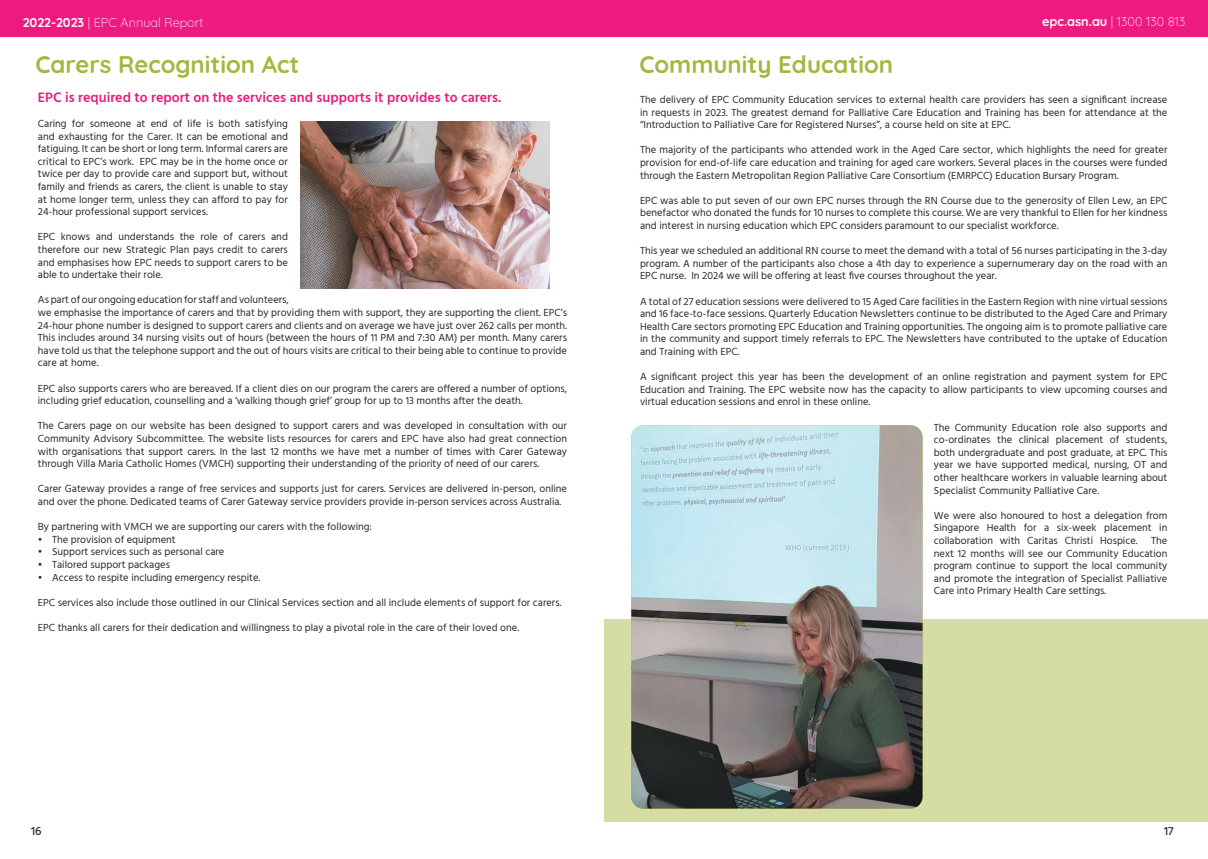
<style>
.page{position:relative;width:1208px;height:859px;background:#fff}
.page>*{position:absolute;margin:0;border:0;box-sizing:border-box;transform-origin:0 0}
.t1{font:700 24px "Quicksand";color:#a5b73f}
.t2{font:600 14px "Hind Vadodara";color:#ed1a80}
.t3{font:300 12.8px "Quicksand";color:#fff}
.t4{font:500 12px "Hind Vadodara";color:#2b292a}
.t5{font:10.5px/12.6px "Hind Vadodara";color:#2b292a;text-align:justify}
.s1{font-weight:700}
</style>
<div class="page">
<div style="left:0;top:0;width:604px;height:37px;background:#ed1a80"></div>
<div style="left:604px;top:0;width:604px;height:37px;background:#ed1a80"></div>
<img style="left:300px;top:122px;width:249px;height:166px">
<div style="left:604px;top:619px;width:604px;height:202px;background:#d5dca4"></div>
<img style="left:631px;top:425px;width:291px;height:384px">
<p class="t3" style="left:23px;top:17px;width:182px"><span class="s1">2022-2023</span> | EPC Annual Report</p>
<p class="t3" style="left:1042px;top:16px;width:145px"><span class="s1">epc.asn.au</span> | 1300 130 813</p>
<h1 class="t1" style="left:36px;top:45px;width:265px">Carers Recognition Act</h1>
<h2 class="t2" style="left:38px;top:91px;width:465px">EPC is required to report on the services and supports it provides to carers.</h2>
<p class="t5" style="left:38px;top:117px;width:252px">Caring for someone at end of life is both satisfying and exhausting for the Carer. It can be emotional and fatiguing. It can be short or long term. Informal carers are critical to EPC’s work. EPC may be in the home once or twice per day to provide care and support but, without family and friends as carers, the client is unable to stay at home longer term, unless they can afford to pay for 24-hour professional support services.</p>
<p class="t5" style="left:38px;top:231px;width:252px">EPC knows and understands the role of carers and therefore our new Strategic Plan pays credit to carers and emphasises how EPC needs to support carers to be able to undertake their role.</p>
<p class="t5" style="left:38px;top:294px;width:531px;text-align:left">As part of our ongoing education for staff and volunteers,<br>we emphasise the importance of carers and that by providing them with support, they are supporting the client. EPC’s 24-hour phone number is designed to support carers and clients and on average we have just over 262 calls per month.<br>This includes around 34 nursing visits out of hours (between the hours of 11 PM and 7:30 AM) per month. Many carers have told us that the telephone support and the out of hours visits are critical to their being able to continue to provide care at home.</p>
<p class="t5" style="left:38px;top:382px;width:531px">EPC also supports carers who are bereaved. If a client dies on our program the carers are offered a number of options, including grief education, counselling and a ‘walking though grief’ group for up to 13 months after the death.</p>
<p class="t5" style="left:38px;top:420px;width:531px">The Carers page on our website has been designed to support carers and was developed in consultation with our Community Advisory Subcommittee. The website lists resources for carers and EPC have also had great connection with organisations that support carers. In the last 12 months we have met a number of times with Carer Gateway through Villa Maria Catholic Homes (VMCH) supporting their understanding of the priority of need of our carers.</p>
<p class="t5" style="left:38px;top:483px;width:531px">Carer Gateway provides a range of free services and supports just for carers. Services are delivered in-person, online and over the phone. Dedicated teams of Carer Gateway service providers provide in-person services across Australia.</p>
<p class="t5" style="left:38px;top:520px;width:336px">By partnering with VMCH we are supporting our carers with the following:</p>
<p class="t5" style="left:38px;top:533px;width:139px">• The provision of equipment</p>
<p class="t5" style="left:38px;top:545px;width:188px">• Support services such as personal care</p>
<p class="t5" style="left:38px;top:558px;width:134px">• Tailored support packages</p>
<p class="t5" style="left:38px;top:571px;width:224px">• Access to respite including emergency respite.</p>
<p class="t5" style="left:38px;top:596px;width:525px">EPC services also include those outlined in our Clinical Services section and all include elements of support for carers.</p>
<p class="t5" style="left:38px;top:621px;width:483px">EPC thanks all carers for their dedication and willingness to play a pivotal role in the care of their loved one.</p>
<h1 class="t1" style="left:639px;top:56px;width:255px">Community Education</h1>
<p class="t5" style="left:640px;top:93px;width:529px">The delivery of EPC Community Education services to external health care providers has seen a significant increase in requests in 2023. The greatest demand for Palliative Care Education and Training has been for attendance at the “Introduction to Palliative Care for Registered Nurses”, a course held on site at EPC.</p>
<p class="t5" style="left:640px;top:144px;width:529px">The majority of the participants who attended work in the Aged Care sector, which highlights the need for greater provision for end-of-life care education and training for aged care workers. Several places in the courses were funded through the Eastern Metropolitan Region Palliative Care Consortium (EMRPCC) Education Bursary Program.</p>
<p class="t5" style="left:640px;top:194px;width:529px">EPC was able to put seven of our own EPC nurses through the RN Course due to the generosity of Ellen Lew, an EPC benefactor who donated the funds for 10 nurses to complete this course. We are very thankful to Ellen for her kindness and interest in nursing education which EPC considers paramount to our specialist workforce.</p>
<p class="t5" style="left:640px;top:244px;width:529px">This year we scheduled an additional RN course to meet the demand with a total of 56 nurses participating in the 3-day program. A number of the participants also chose a 4th day to experience a supernumerary day on the road with an EPC nurse. In 2024 we will be offering at least five courses throughout the year.</p>
<p class="t5" style="left:640px;top:295px;width:529px">A total of 27 education sessions were delivered to 15 Aged Care facilities in the Eastern Region with nine virtual sessions and 16 face-to-face sessions. Quarterly Education Newsletters continue to be distributed to the Aged Care and Primary Health Care sectors promoting EPC Education and Training opportunities. The ongoing aim is to promote palliative care in the community and support timely referrals to EPC. The Newsletters have contributed to the uptake of Education and Training with EPC.</p>
<p class="t5" style="left:640px;top:370px;width:529px">A significant project this year has been the development of an online registration and payment system for EPC Education and Training. The EPC website now has the capacity to allow participants to view upcoming courses and virtual education sessions and enrol in these online.</p>
<p class="t5" style="left:934px;top:421px;width:235px">The Community Education role also supports and co-ordinates the clinical placement of students, both undergraduate and post graduate, at EPC. This year we have supported medical, nursing, OT and other healthcare workers in valuable learning about Specialist Community Palliative Care.</p>
<p class="t5" style="left:934px;top:509px;width:235px">We were also honoured to host a delegation from Singapore Health for a six-week placement in collaboration with Caritas Christi Hospice.</p>
<p class="t5" style="left:934px;top:534px;width:235px;text-indent:217px">The next 12 months will see our Community Education program continue to support the local community and promote the integration of Specialist Palliative Care into Primary Health Care settings.</p>
<p class="t4" style="left:31px;top:827px;width:12px">16</p>
<p class="t4" style="left:1164px;top:827px;width:11px">17</p>
</div>
